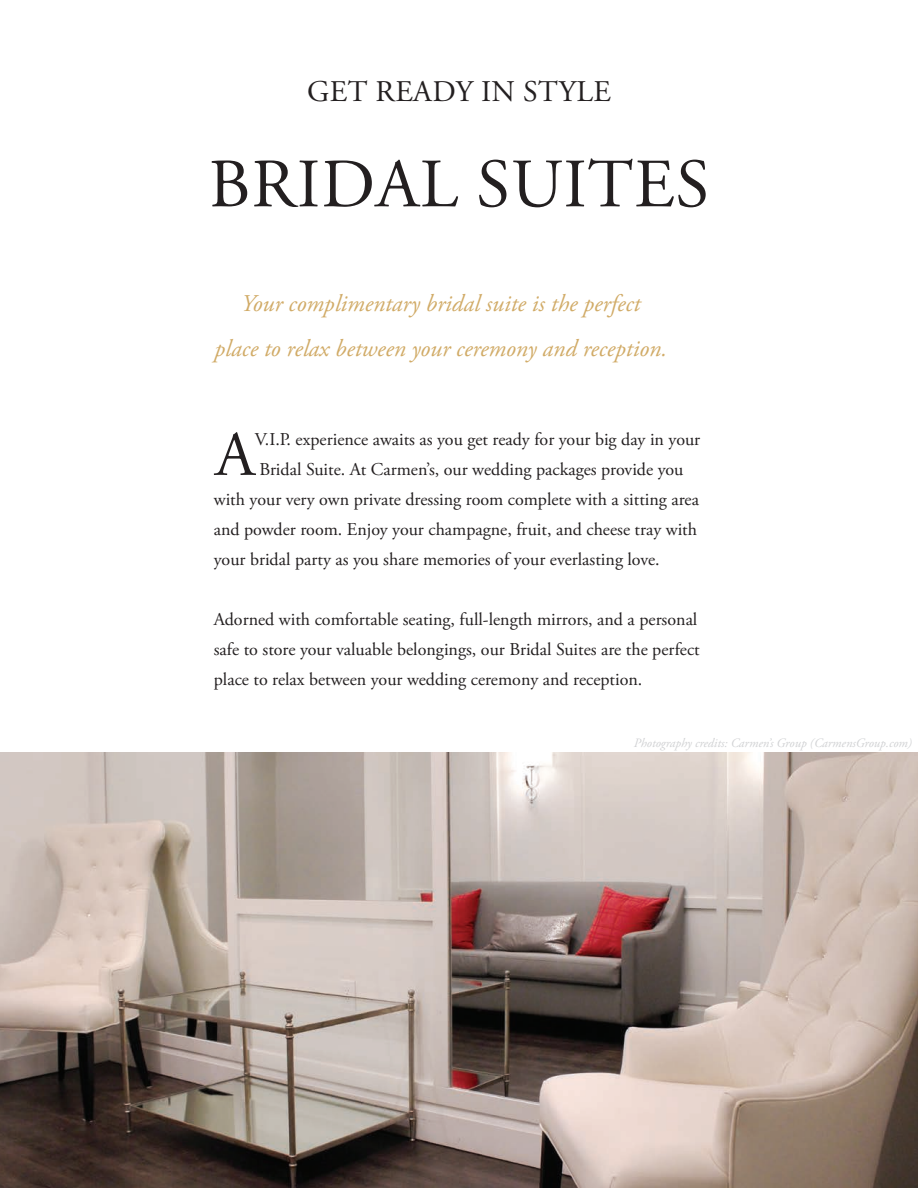
<style>
.page{position:relative;width:918px;height:1188px;background:#fff}
.page>*{position:absolute;margin:0;border:0;box-sizing:border-box;transform-origin:0 0}
.t1{font:69px "Adobe Garamond Pro";letter-spacing:.015em;color:#231f20}
.t2{font:63.3px "Adobe Garamond Pro";color:#231f20}
.t3{font:30px "Adobe Garamond Pro";letter-spacing:.015em;color:#231f20}
.t4{font:italic 24px/45px "Adobe Garamond Pro";color:#d1ab67;text-align:center}
.t5{font:18px/30px "Adobe Garamond Pro";color:#231f20}
.t6{font:italic 12.75px "Adobe Garamond Pro";color:#d1d2d4}
</style>
<div class="page">
<img style="left:0;top:752px;width:918px;height:436px">
<h3 class="t3" style="left:307px;top:74px;width:305px">GET READY IN STYLE</h3>
<h1 class="t1" style="left:209px;top:143px;width:502px">BRIDAL SUITES</h1>
<h3 class="t4" style="left:214px;top:282px;width:454px">Your complimentary bridal suite is the perfect<br>place to relax between your ceremony and reception.</h3>
<h2 class="t2" style="left:215px;top:417px;width:41px">A</h2>
<p class="t5" style="left:255px;top:425px;width:447px">V.I.P. experience awaits as you get ready for your big day in your</p>
<p class="t5" style="left:259px;top:455px;width:426px">Bridal Suite. At Carmen’s, our wedding packages provide you</p>
<p class="t5" style="left:214px;top:485px;width:487px">with your very own private dressing room complete with a sitting area</p>
<p class="t5" style="left:214px;top:515px;width:485px">and powder room. Enjoy your champagne, fruit, and cheese tray with</p>
<p class="t5" style="left:214px;top:545px;width:447px">your bridal party as you share memories of your everlasting love.</p>
<p class="t5" style="left:214px;top:605px;width:487px">Adorned with comfortable seating, full-length mirrors, and a personal safe to store your valuable belongings, our Bridal Suites are the perfect place to relax between your wedding ceremony and reception.</p>
<p class="t6" style="left:634px;top:735px;width:280px">Photography credits: Carmen’s Group (CarmensGroup.com)</p>
</div>
